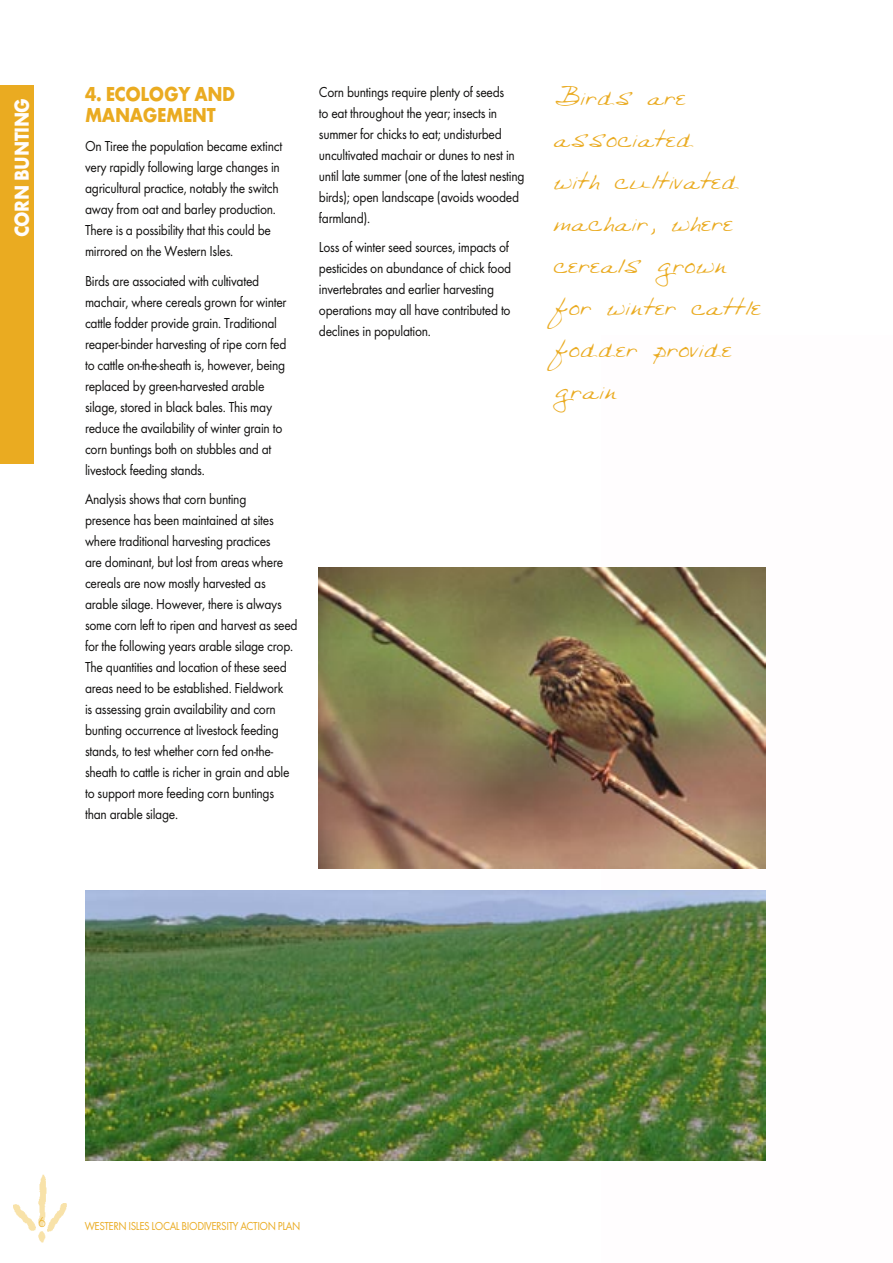
<style>
.page{position:relative;width:893px;height:1263px;background:#fff}
.page>*{position:absolute;margin:0;border:0;box-sizing:border-box;transform-origin:0 0}
.quote{font:27px/42px "Bethanys Hand";letter-spacing:-.02em;color:#eaab21}
.Head_1{font:700 21px/21px "Futura T";letter-spacing:-.02em;color:#eaab21;scale:.9 1}
.t1{font:700 21px "Futura T";letter-spacing:-.02em;color:#fffdfd;scale:.9 1}
.Body_text{font:15px/21px "Futura T";letter-spacing:-.02em;color:#100f0e;scale:.9 1}
.t2{font:300 15px "Futura T";color:#eaab21;scale:.9 1}
.t3{font:12px "Futura T";letter-spacing:-.04em;color:#eaab21;scale:.9 1}
</style>
<div class="page">
<img style="left:14px;top:1175px;width:53px;height:67px">
<div style="left:0;top:85px;width:34px;height:379px;background:#eaab21"></div>
<img style="left:85px;top:891px;width:680px;height:270px">
<img style="left:319px;top:567px;width:446px;height:301px">
<h2 class="t1" style="left:9px;top:237px;width:157px;rotate:-90deg">CORN BUNTING</h2>
<p class="Head_1" style="left:85px;top:83px;width:169px">4. ECOLOGY AND<br>MANAGEMENT</p>
<p class="Body_text" style="left:85px;top:136px;width:221px">On Tiree the population became extinct very rapidly following large changes in agricultural practice, notably the switch away from oat and barley production.<br>There is a possibility that this could be mirrored on the Western Isles.</p>
<p class="Body_text" style="left:85px;top:270px;width:225px">Birds are associated with cultivated machair, where cereals grown for winter cattle fodder provide grain. Traditional reaper-binder harvesting of ripe corn fed to cattle on-the-sheath is, however, being replaced by green-harvested arable silage, stored in black bales. This may reduce the availability of winter grain to corn buntings both on stubbles and at livestock feeding stands.</p>
<p class="Body_text" style="left:85px;top:489px;width:238px">Analysis shows that corn bunting<br>presence has been maintained at sites where traditional harvesting practices<br>are dominant, but lost from areas where cereals are now mostly harvested as arable silage. However, there is always some corn left to ripen and harvest as seed for the following years arable silage crop.<br>The quantities and location of these seed areas need to be established. Fieldwork<br>is assessing grain availability and corn bunting occurrence at livestock feeding stands, to test whether corn fed on-the&shy;sheath to cattle is richer in grain and able to support more feeding corn buntings than arable silage.</p>
<p class="Body_text" style="left:319px;top:81px;width:230px">Corn buntings require plenty of seeds<br>to eat throughout the year; insects in summer for chicks to eat; undisturbed uncultivated machair or dunes to nest in until late summer (one of the latest nesting birds); open landscape (avoids wooded farmland).</p>
<p class="Body_text" style="left:319px;top:236px;width:215px">Loss of winter seed sources, impacts of pesticides on abundance of chick food invertebrates and earlier harvesting operations may all have contributed to declines in population.</p>
<p class="quote" style="left:553px;top:75px;width:210px">Birds are associated<br>with cultivated machair, where cereals grown for winter cattle fodder provide grain</p>
<p class="t2" style="left:38px;top:1213px;width:10px">6</p>
<p class="t3" style="left:85px;top:1219px;width:241px">WESTERN ISLES LOCAL BIODIVERSITY ACTION PLAN</p>
</div>
